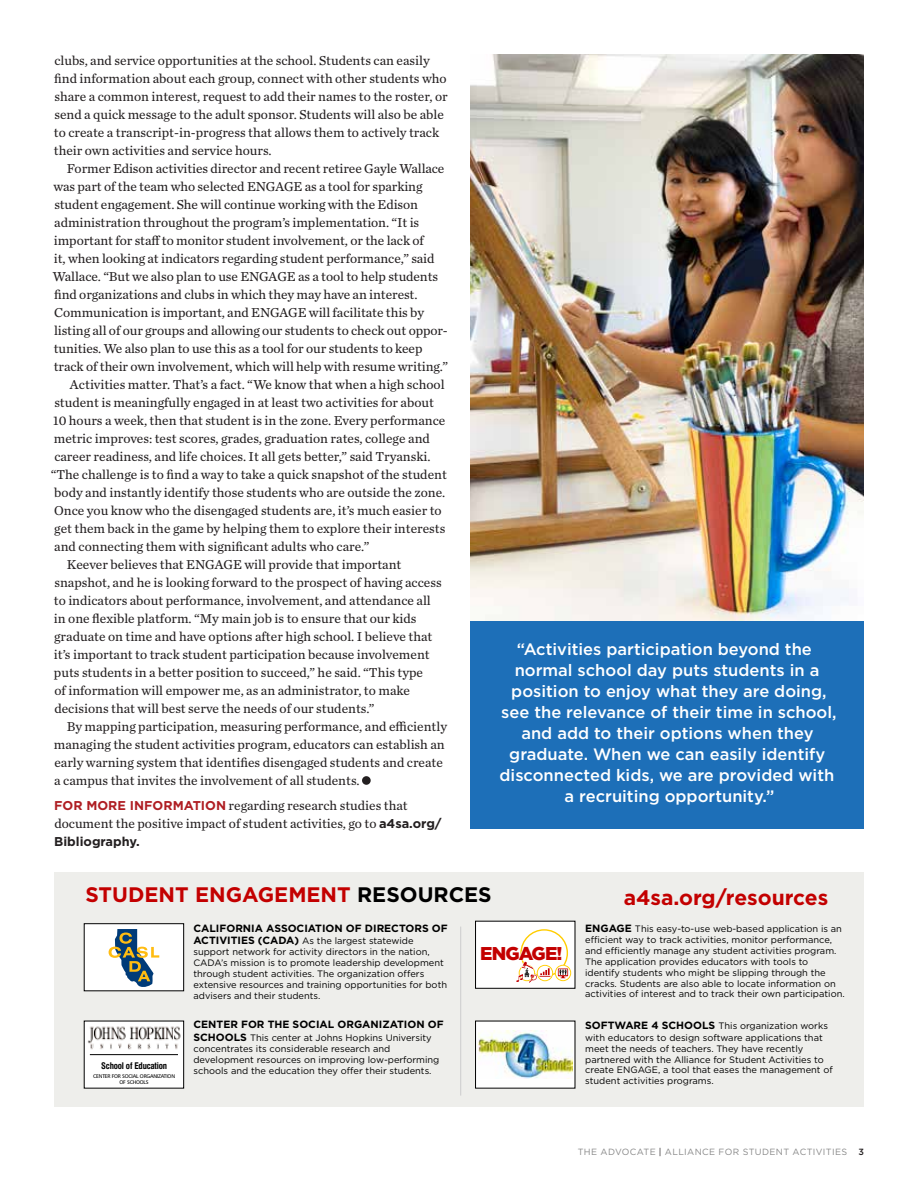
<style>
.page{position:relative;width:918px;height:1188px;background:#fff}
.page>*{position:absolute;margin:0;border:0;box-sizing:border-box;transform-origin:0 0}
.t1{font:700 21px "Gotham";color:#c30000}
.t2{font:900 18.6px "Gotham";letter-spacing:-.045em;color:#c30000}
.t3{font:500 16.5px/21px "Gotham";color:#fff;text-align:center}
.t4{font:13.5px/18px "Chronicle Text G2";color:#231f20}
.t5{font:700 12.75px "Gotham";color:#231f20}
.t6{font:700 10.5px "Gotham";color:#000}
.t7{font:9.3px/10.9px "Gotham";color:#000}
.t8{font:9px "Gotham";letter-spacing:.04em;color:#888}
.t9{font:700 condensed 8.85px "Swiss 721 BT";letter-spacing:-.025em;color:#000}
.t10{font:5.4px/6.9px "Humanist 777 BT Roman B";letter-spacing:-.04em;color:#000;text-align:center}
.s1{font-family:"Gotham";font-weight:700;font-size:12.75px;color:#af1e23}
.s2{font-family:"Gotham";font-weight:700;font-size:12.75px}
.s3{color:#000}
.s4{font-weight:700;font-size:10.5px}
.s5{color:#231f20}
.s6{font-weight:500;color:#231f20}
</style>
<div class="page">
<div style="left:362px;top:776px;width:9px;height:9px;background:#231f20;border-radius:50%"></div>
<div style="left:54px;top:873px;width:810px;height:234px;background:#eeeeeb"></div>
<div style="left:84px;top:1021px;width:100px;height:67px;background:#fff"></div>
<img style="left:87px;top:1026px;width:94px;height:29px">
<hr style="left:90px;top:1054px;width:88px;height:1px;background:#000">
<div style="left:476px;top:1021px;width:99px;height:67px;background:#fff"></div>
<img style="left:479px;top:1031px;width:94px;height:48px">
<hr style="left:460px;top:927px;width:1px;height:169px;background:#cdcdcd">
<div style="left:84px;top:924px;width:100px;height:67px;background:#fff"></div>
<div style="left:84px;top:923px;width:100px;height:68px;border:1px solid #000"></div>
<svg style="left:109px;top:929px;width:50px;height:58px"></svg>
<div style="left:476px;top:921px;width:99px;height:67px;background:#fff"></div>
<div style="left:475px;top:921px;width:100px;height:68px;border:1px solid #000"></div>
<svg style="left:516px;top:945px;width:55px;height:38px"></svg>
<div style="left:470px;top:621px;width:394px;height:207px;background:#1d6fb8"></div>
<img style="left:470px;top:54px;width:394px;height:567px">
<p class="t4" style="left:54px;top:51px;width:395px">clubs, and service opportunities at the school. Students can easily find information about each group, connect with other students who share a common interest, request to add their names to the roster, or send a quick message to the adult sponsor. Students will also be able to create a transcript-in-progress that allows them to actively track their own activities and service hours.</p>
<p class="t4" style="left:67px;top:159px;width:379px">Former Edison activities director and recent retiree Gayle Wallace</p>
<p class="t4" style="left:53px;top:177px;width:371px">was part of the team who selected ENGAGE as a tool for sparking</p>
<p class="t4" style="left:54px;top:195px;width:365px">student engagement. She will continue working with the Edison</p>
<p class="t4" style="left:54px;top:213px;width:367px">administration throughout the program’s implementation. “It is</p>
<p class="t4" style="left:54px;top:231px;width:372px">important for staff to monitor student involvement, or the lack of</p>
<p class="t4" style="left:54px;top:249px;width:382px">it, when looking at indicators regarding student performance,” said</p>
<p class="t4" style="left:53px;top:267px;width:387px">Wallace. “But we also plan to use ENGAGE as a tool to help students</p>
<p class="t4" style="left:54px;top:285px;width:365px">find organizations and clubs in which they may have an interest.</p>
<p class="t4" style="left:54px;top:302px;width:371px">Communication is important, and ENGAGE will facilitate this by</p>
<p class="t4" style="left:54px;top:320px;width:395px">listing all of our groups and allowing our students to check out oppor-</p>
<p class="t4" style="left:54px;top:338px;width:370px">tunities. We also plan to use this as a tool for our students to keep</p>
<p class="t4" style="left:54px;top:356px;width:396px">track of their own involvement, which will help with resume writing.”</p>
<p class="t4" style="left:70px;top:374px;width:376px">Activities matter. That’s a fact. “We know that when a high school</p>
<p class="t4" style="left:54px;top:392px;width:381px">student is meaningfully engaged in at least two activities for about</p>
<p class="t4" style="left:53px;top:410px;width:394px">10 hours a week, then that student is in the zone. Every performance</p>
<p class="t4" style="left:54px;top:428px;width:377px">metric improves: test scores, grades, graduation rates, college and</p>
<p class="t4" style="left:54px;top:446px;width:378px">career readiness, and life choices. It all gets better,” said Tryanski.</p>
<p class="t4" style="left:51px;top:464px;width:398px">“The challenge is to find a way to take a quick snapshot of the student</p>
<p class="t4" style="left:54px;top:482px;width:393px">body and instantly identify those students who are outside the zone.</p>
<p class="t4" style="left:54px;top:500px;width:389px">Once you know who the disengaged students are, it’s much easier to</p>
<p class="t4" style="left:54px;top:518px;width:393px">get them back in the game by helping them to explore their interests</p>
<p class="t4" style="left:54px;top:536px;width:317px">and connecting them with significant adults who care.”</p>
<p class="t4" style="left:67px;top:554px;width:336px">Keever believes that ENGAGE will provide that important</p>
<p class="t4" style="left:54px;top:572px;width:389px">snapshot, and he is looking forward to the prospect of having access</p>
<p class="t4" style="left:54px;top:590px;width:378px">to indicators about performance, involvement, and attendance all</p>
<p class="t4" style="left:54px;top:608px;width:364px">in one flexible platform. “My main job is to ensure that our kids</p>
<p class="t4" style="left:54px;top:626px;width:380px">graduate on time and have options after high school. I believe that</p>
<p class="t4" style="left:54px;top:644px;width:377px">it’s important to track student participation because involvement</p>
<p class="t4" style="left:54px;top:662px;width:371px">puts students in a better position to succeed,” he said. “This type</p>
<p class="t4" style="left:54px;top:680px;width:357px">of information will empower me, as an administrator, to make</p>
<p class="t4" style="left:54px;top:698px;width:322px">decisions that will best serve the needs of our students.”</p>
<p class="t4" style="left:67px;top:716px;width:382px">By mapping participation, measuring performance, and efficiently</p>
<p class="t4" style="left:54px;top:734px;width:392px">managing the student activities program, educators can establish an</p>
<p class="t4" style="left:54px;top:752px;width:390px">early warning system that identifies disengaged students and create</p>
<p class="t4" style="left:54px;top:770px;width:307px">a campus that invites the involvement of all students.</p>
<p class="t4" style="left:54px;top:796px;width:389px"><span class="s1">FOR MORE INFORMATION</span> regarding research studies that document the positive impact of student activities, go to <span class="s2">a4sa.org/</span></p>
<p class="t5" style="left:54px;top:833px;width:87px">Bibliography.</p>
<h1 class="t1" style="left:85px;top:881px;width:408px">STUDENT ENGAGEMENT <span class="s3">RESOURCES</span></h1>
<p class="t6" style="left:193px;top:921px;width:256px">CALIFORNIA ASSOCIATION OF DIRECTORS OF</p>
<p class="t7" style="left:193px;top:936px;width:255px"><span class="s4">ACTIVITIES (CADA)</span> As the largest statewide support network for activity directors in the nation, CADA’s mission is to promote leadership development through student activities. The organization offers extensive resources and training opportunities for both advisers and their students.</p>
<p class="t3" style="left:500px;top:638px;width:339px">“Activities participation beyond the normal school day puts students in a position to enjoy what they are doing, see the relevance of their time in school, and add to their options when they graduate. When we can easily identify disconnected kids, we are provided with a recruiting opportunity.”</p>
<h1 class="t1" style="left:624px;top:884px;width:206px">a4sa.org/resources</h1>
<p class="t7" style="left:585px;top:924px;width:261px"><span class="s4">ENGAGE</span> This easy-to-use web-based application is an efficient way to track activities, monitor performance, and efficiently manage any student activities program.<br>The application provides educators with tools to identify students who might be slipping through the cracks. Students are also able to locate information on activities of interest and to track their own participation.</p>
<p class="t7" style="left:585px;top:1022px;width:249px"><span class="s4">SOFTWARE 4 SCHOOLS</span> This organization works with educators to design software applications that meet the needs of teachers. They have recently partnered with the Alliance for Student Activities to create ENGAGE, a tool that eases the management of student activities programs.</p>
<h2 class="t2" style="left:480px;top:941px;width:84px">ENGAGE!</h2>
<p class="t6" style="left:193px;top:1018px;width:252px">CENTER FOR THE SOCIAL ORGANIZATION OF</p>
<p class="t7" style="left:193px;top:1033px;width:248px"><span class="s4">SCHOOLS</span> This center at Johns Hopkins University concentrates its considerable research and development resources on improving low-performing schools and the education they offer their students.</p>
<p class="t9" style="left:101px;top:1060px;width:67px">School of Education</p>
<p class="t10" style="left:93px;top:1073px;width:83px">CENTER FOR SOCIAL ORGANIZATION<br>OF SCHOOLS</p>
<p class="t8" style="left:578px;top:1146px;width:288px">THE ADVOCATE <span class="s5">|</span> ALLIANCE FOR STUDENT ACTIVITIES <span class="s6">3</span></p>
</div>
